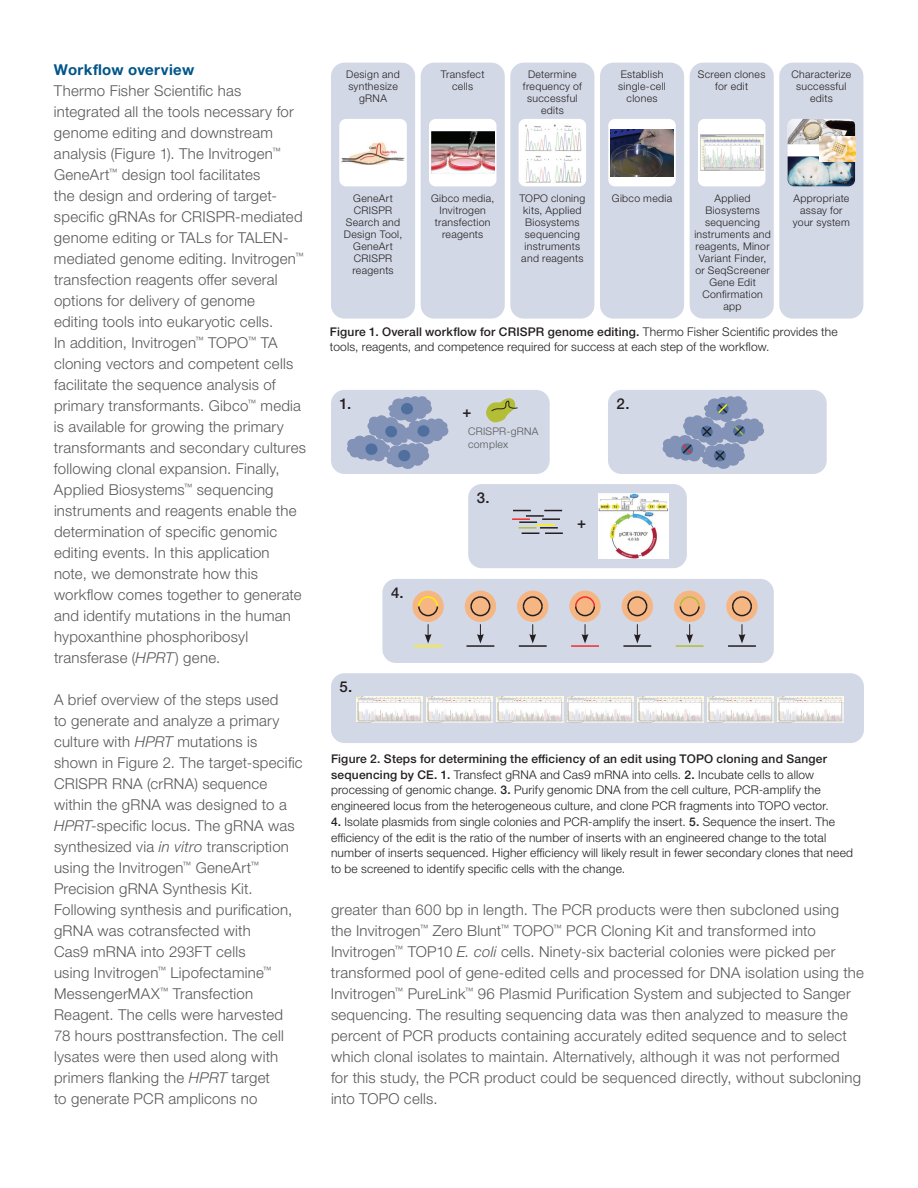
<style>
.page{position:relative;width:918px;height:1188px;background:#fff}
.page>*{position:absolute;margin:0;border:0;box-sizing:border-box;transform-origin:0 0}
.t1{font:300 15px/21px "Helvetica Neue LTW1 G";letter-spacing:.015em;color:#57585a}
.t2{font:700 15px "Helvetica Neue LTW1 G";letter-spacing:.02em;color:#01558a}
.t3{font:500 15px "Helvetica Neue LTW1 G";color:#231f20}
.t4{font:300 12px/15.8px "Helvetica Neue LTW1 G";letter-spacing:.015em;color:#231f20}
.t5{font:300 10.5px/12px "Helvetica Neue LTW1 G";letter-spacing:.03em;color:#231f20;text-align:center}
.t6{font:300 10.5px/12.6px "Helvetica Neue LTW1 G";letter-spacing:.03em;color:#57585a}
.s1{font-style:italic}
.s2{font-weight:500}
</style>
<div class="page">
<div style="left:331px;top:63px;width:84px;height:256px;background:#d3d8e6;border-radius:14px"></div>
<div style="left:331px;top:390px;width:219px;height:84px;background:#d3d8e6;border-radius:14px"></div>
<div style="left:468px;top:484px;width:219px;height:84px;background:#d3d8e6;border-radius:14px"></div>
<div style="left:382px;top:579px;width:392px;height:84px;background:#d3d8e6;border-radius:14px"></div>
<div style="left:331px;top:673px;width:533px;height:70px;background:#d3d8e6;border-radius:14px"></div>
<div style="left:608px;top:390px;width:219px;height:84px;background:#d3d8e6;border-radius:14px"></div>
<div style="left:421px;top:63px;width:84px;height:256px;background:#d3d8e6;border-radius:14px"></div>
<div style="left:510px;top:63px;width:84px;height:256px;background:#d3d8e6;border-radius:14px"></div>
<div style="left:600px;top:63px;width:84px;height:256px;background:#d3d8e6;border-radius:14px"></div>
<div style="left:690px;top:63px;width:84px;height:256px;background:#d3d8e6;border-radius:14px"></div>
<div style="left:779px;top:63px;width:84px;height:256px;background:#d3d8e6;border-radius:14px"></div>
<div style="left:339px;top:119px;width:68px;height:67px;background:#fff;border-radius:7px"></div>
<div style="left:429px;top:119px;width:67px;height:67px;background:#fff;border-radius:7px"></div>
<div style="left:519px;top:119px;width:67px;height:67px;background:#fff;border-radius:7px"></div>
<div style="left:608px;top:119px;width:68px;height:67px;background:#fff;border-radius:7px"></div>
<div style="left:698px;top:119px;width:67px;height:67px;background:#fff;border-radius:7px"></div>
<div style="left:788px;top:119px;width:67px;height:67px;background:#fff;border-radius:7px"></div>
<img style="left:341px;top:142px;width:64px;height:23px">
<img style="left:431px;top:132px;width:63px;height:42px">
<img style="left:525px;top:124px;width:56px;height:58px">
<img style="left:611px;top:129px;width:62px;height:47px">
<img style="left:701px;top:134px;width:63px;height:37px">
<img style="left:788px;top:119px;width:67px;height:25px">
<img style="left:788px;top:156px;width:67px;height:30px">
<img style="left:820px;top:136px;width:35px;height:26px">
<svg style="left:347px;top:396px;width:102px;height:73px"></svg>
<div style="left:401px;top:403px;width:12px;height:11px;background:#4f709e;border-radius:50%"></div>
<svg style="left:486px;top:398px;width:32px;height:25px"></svg>
<svg style="left:662px;top:396px;width:102px;height:73px"></svg>
<svg style="left:512px;top:510px;width:51px;height:24px"></svg>
<img style="left:598px;top:493px;width:70px;height:65px">
<div style="left:412px;top:591px;width:32px;height:31px;background:#f6b684;border-radius:50%"></div>
<div style="left:465px;top:591px;width:31px;height:31px;background:#f6b684;border-radius:50%"></div>
<div style="left:517px;top:591px;width:31px;height:31px;background:#f6b684;border-radius:50%"></div>
<div style="left:569px;top:591px;width:32px;height:31px;background:#f6b684;border-radius:50%"></div>
<div style="left:622px;top:591px;width:31px;height:31px;background:#f6b684;border-radius:50%"></div>
<div style="left:674px;top:591px;width:31px;height:31px;background:#f6b684;border-radius:50%"></div>
<div style="left:726px;top:591px;width:32px;height:31px;background:#f6b684;border-radius:50%"></div>
<svg style="left:418px;top:596px;width:21px;height:21px"></svg>
<svg style="left:470px;top:596px;width:21px;height:21px"></svg>
<svg style="left:522px;top:596px;width:21px;height:21px"></svg>
<svg style="left:575px;top:596px;width:20px;height:21px"></svg>
<svg style="left:627px;top:596px;width:21px;height:21px"></svg>
<svg style="left:679px;top:596px;width:21px;height:21px"></svg>
<svg style="left:732px;top:596px;width:20px;height:21px"></svg>
<svg style="left:425px;top:624px;width:7px;height:20px"></svg>
<svg style="left:477px;top:624px;width:7px;height:20px"></svg>
<svg style="left:529px;top:624px;width:7px;height:20px"></svg>
<svg style="left:582px;top:624px;width:7px;height:20px"></svg>
<svg style="left:634px;top:624px;width:7px;height:20px"></svg>
<svg style="left:686px;top:624px;width:7px;height:20px"></svg>
<svg style="left:739px;top:624px;width:6px;height:20px"></svg>
<hr style="left:414px;top:645px;width:28px;height:2px;background:#fff101">
<hr style="left:466px;top:645px;width:28px;height:2px;background:#231f20">
<hr style="left:519px;top:645px;width:28px;height:2px;background:#231f20">
<hr style="left:571px;top:645px;width:28px;height:2px;background:#ee2d33">
<hr style="left:623px;top:645px;width:28px;height:2px;background:#231f20">
<hr style="left:676px;top:645px;width:28px;height:2px;background:#b3bd35">
<hr style="left:728px;top:645px;width:28px;height:2px;background:#231f20">
<img style="left:356px;top:697px;width:67px;height:25px">
<img style="left:427px;top:697px;width:66px;height:25px">
<img style="left:497px;top:697px;width:66px;height:25px">
<img style="left:567px;top:697px;width:66px;height:25px">
<img style="left:637px;top:697px;width:67px;height:25px">
<img style="left:707px;top:697px;width:67px;height:25px">
<img style="left:778px;top:697px;width:66px;height:25px">
<p class="t2" style="left:54px;top:60px;width:142px">Workflow overview</p>
<p class="t1" style="left:54px;top:80px;width:254px">Thermo Fisher Scientific has integrated all the tools necessary for genome editing and downstream analysis (Figure 1). The Invitrogen<sup>™ </sup>GeneArt<sup>™</sup> design tool facilitates<br>the design and ordering of target&shy;specific gRNAs for CRISPR-mediated genome editing or TALs for TALEN&shy;mediated genome editing. Invitrogen<sup>™ </sup>transfection reagents offer several options for delivery of genome<br>editing tools into eukaryotic cells.<br>In addition, Invitrogen<sup>™</sup> TOPO<sup>™</sup> TA cloning vectors and competent cells facilitate the sequence analysis of primary transformants. Gibco<sup>™</sup> media is available for growing the primary transformants and secondary cultures following clonal expansion. Finally, Applied Biosystems<sup>™</sup> sequencing instruments and reagents enable the determination of specific genomic editing events. In this application note, we demonstrate how this workflow comes together to generate and identify mutations in the human hypoxanthine phosphoribosyl transferase (<span class="s1">HPRT</span>) gene.</p>
<p class="t1" style="left:54px;top:689px;width:250px">A brief overview of the steps used<br>to generate and analyze a primary culture with <span class="s1">HPRT</span> mutations is shown in Figure 2. The target-specific<br>CRISPR RNA (crRNA) sequence within the gRNA was designed to a<br><span class="s1">HPRT</span>-specific locus. The gRNA was synthesized via <span class="s1">in vitro</span> transcription using the Invitrogen<sup>™</sup> GeneArt<sup>™<br></sup>Precision gRNA Synthesis Kit.<br>Following synthesis and purification, gRNA was cotransfected with<br>Cas9 mRNA into 293FT cells<br>using Invitrogen<sup>™</sup> Lipofectamine<sup>™<br></sup>MessengerMAX<sup>™</sup> Transfection<br>Reagent. The cells were harvested<br>78 hours posttransfection. The cell lysates were then used along with primers flanking the <span class="s1">HPRT</span> target<br>to generate PCR amplicons no</p>
<p class="t5" style="left:346px;top:68px;width:55px">Design and synthesize gRNA</p>
<p class="t5" style="left:441px;top:68px;width:45px">Transfect cells</p>
<p class="t5" style="left:523px;top:68px;width:60px">Determine frequency of successful edits</p>
<p class="t5" style="left:618px;top:68px;width:49px">Establish single-cell clones</p>
<p class="t5" style="left:698px;top:68px;width:69px">Screen clones for edit</p>
<p class="t5" style="left:791px;top:68px;width:61px">Characterize successful edits</p>
<p class="t5" style="left:344px;top:192px;width:60px">GeneArt<br>CRISPR<br>Search and<br>Design Tool,<br>GeneArt<br>CRISPR reagents</p>
<p class="t5" style="left:431px;top:192px;width:65px">Gibco media,<br>Invitrogen transfection reagents</p>
<p class="t5" style="left:519px;top:192px;width:67px">TOPO cloning kits, Applied<br>Biosystems sequencing instruments and reagents</p>
<p class="t5" style="left:612px;top:192px;width:62px">Gibco media</p>
<p class="t5" style="left:694px;top:192px;width:78px">Applied<br>Biosystems sequencing instruments and reagents, Minor<br>Variant Finder, or SeqScreener<br>Gene Edit<br>Confirmation app</p>
<p class="t5" style="left:793px;top:192px;width:58px">Appropriate assay for your system</p>
<p class="t4" style="left:330px;top:323px;width:509px"><span class="s2">Figure 1. Overall workflow for CRISPR genome editing.</span> Thermo Fisher Scientific provides the tools, reagents, and competence required for success at each step of the workflow.</p>
<p class="t3" style="left:340px;top:395px;width:13px">1.</p>
<p class="t3" style="left:340px;top:678px;width:14px">5.</p>
<p class="t3" style="left:391px;top:584px;width:14px">4.</p>
<p class="t3" style="left:462px;top:403px;width:10px">+</p>
<p class="t6" style="left:468px;top:425px;width:72px">CRISPR-gRNA complex</p>
<p class="t3" style="left:477px;top:489px;width:14px">3.</p>
<p class="t3" style="left:617px;top:395px;width:14px">2.</p>
<p class="t3" style="left:577px;top:514px;width:10px">+</p>
<p class="t4" style="left:331px;top:751px;width:499px"><span class="s2">Figure 2. Steps for determining the efficiency of an edit using TOPO cloning and Sanger sequencing by CE. 1.</span> Transfect gRNA and Cas9 mRNA into cells. <span class="s2">2.</span> Incubate cells to allow processing of genomic change. <span class="s2">3.</span> Purify genomic DNA from the cell culture, PCR-amplify the engineered locus from the heterogeneous culture, and clone PCR fragments into TOPO vector.</p>
<p class="t4" style="left:331px;top:814px;width:524px"><span class="s2">4.</span> Isolate plasmids from single colonies and PCR-amplify the insert. <span class="s2">5.</span> Sequence the insert. The efficiency of the edit is the ratio of the number of inserts with an engineered change to the total number of inserts sequenced. Higher efficiency will likely result in fewer secondary clones that need to be screened to identify specific cells with the change.</p>
<p class="t1" style="left:331px;top:899px;width:535px">greater than 600 bp in length. The PCR products were then subcloned using<br>the Invitrogen<sup>™</sup> Zero Blunt<sup>™</sup> TOPO<sup>™</sup> PCR Cloning Kit and transformed into Invitrogen<sup>™</sup> TOP10 <span class="s1">E. coli</span> cells. Ninety-six bacterial colonies were picked per transformed pool of gene-edited cells and processed for DNA isolation using the Invitrogen<sup>™</sup> PureLink<sup>™</sup> 96 Plasmid Purification System and subjected to Sanger sequencing. The resulting sequencing data was then analyzed to measure the percent of PCR products containing accurately edited sequence and to select which clonal isolates to maintain. Alternatively, although it was not performed<br>for this study, the PCR product could be sequenced directly, without subcloning into TOPO cells.</p>
</div>
